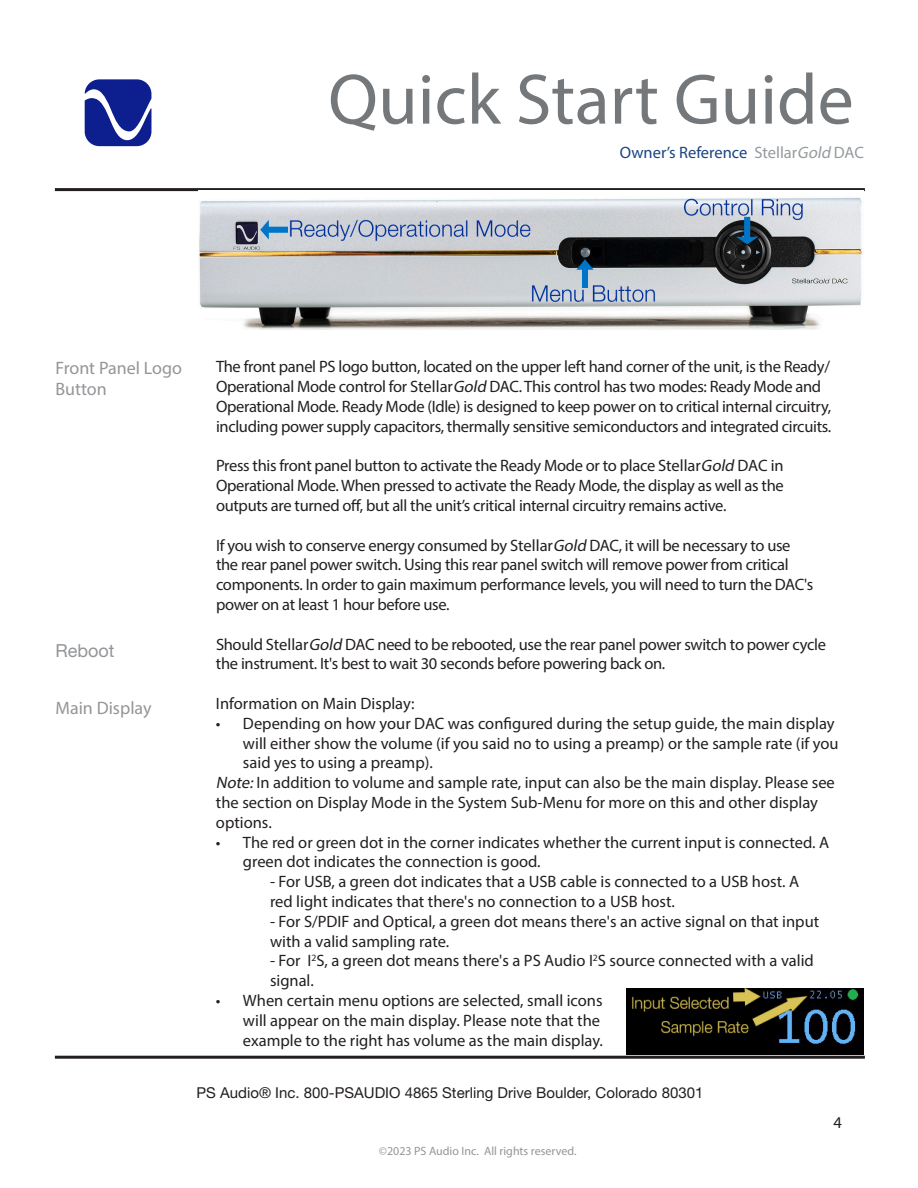
<style>
.page{position:relative;width:918px;height:1188px;background:#fff}
.page>*{position:absolute;margin:0;border:0;box-sizing:border-box;transform-origin:0 0}
.t1{font:72px "Myriad Pro";color:#75787b}
.TOC_subheads{font:18px/21.6px "Myriad Pro";color:#939598}
.t2{font:18px "Helvetica Neue";color:#939598}
.t3{font:16.5px/19.8px "Myriad Pro";letter-spacing:-.005em;color:#231f20}
.t4{font:16.5px "Myriad Pro";color:#1b4485}
.t5{font:15px "Helvetica Neue";color:#231f20}
.t6{font:12px "Myriad Pro";color:#939598}
.s1{color:#949b9d}
.s2{font-style:italic;color:#949b9d}
.s3{font-style:italic}
</style>
<div class="page">
<hr style="left:55px;top:188px;width:810px;height:3px;background:#231f20">
<hr style="left:55px;top:1056px;width:810px;height:3px;background:#231f20">
<svg style="left:85px;top:79px;width:66px;height:67px"></svg>
<img style="left:198px;top:198px;width:664px;height:132px">
<img style="left:626px;top:988px;width:238px;height:66px">
<h1 class="t1" style="left:328px;top:55px;width:527px">Quick Start Guide</h1>
<p class="t4" style="left:620px;top:143px;width:246px">Owner’s Reference <span class="s1">Stellar</span><span class="s2">Gold</span> <span class="s1">DAC</span></p>
<p class="TOC_subheads" style="left:55px;top:357px;width:128px">Front Panel Logo<br>Button</p>
<p class="t2" style="left:55px;top:638px;width:61px">Reboot</p>
<p class="TOC_subheads" style="left:55px;top:697px;width:98px">Main Display</p>
<p class="t3" style="left:216px;top:357px;width:617px">The front panel PS logo button, located on the upper left hand corner of the unit, is the Ready/ Operational Mode control for Stellar<span class="s3">Gold</span> DAC. This control has two modes: Ready Mode and Operational Mode. Ready Mode (Idle) is designed to keep power on to critical internal circuitry, including power supply capacitors, thermally sensitive semiconductors and integrated circuits.</p>
<p class="t3" style="left:216px;top:456px;width:569px;text-align:justify">Press this front panel button to activate the Ready Mode or to place Stellar<span class="s3">Gold</span> DAC in Operational Mode. When pressed to activate the Ready Mode, the display as well as the outputs are turned off, but all the unit’s critical internal circuitry remains active.</p>
<p class="t3" style="left:216px;top:535px;width:599px">If you wish to conserve energy consumed by Stellar<span class="s3">Gold</span> DAC, it will be necessary to use the rear panel power switch. Using this rear panel switch will remove power from critical components. In order to gain maximum performance levels, you will need to turn the DAC's power on at least 1 hour before use.</p>
<p class="t3" style="left:216px;top:634px;width:611px">Should Stellar<span class="s3">Gold</span> DAC need to be rebooted, use the rear panel power switch to power cycle the instrument. It's best to wait 30 seconds before powering back on.</p>
<p class="t3" style="left:216px;top:693px;width:200px">Information on Main Display:</p>
<p class="t3" style="left:243px;top:713px;width:597px;text-indent:-27px">• Depending on how your DAC was configured during the setup guide, the main display will either show the volume (if you said no to using a preamp) or the sample rate (if you said yes to using a preamp).</p>
<p class="t3" style="left:216px;top:772px;width:620px"><span class="s3">Note:</span>In addition to volume and sample rate, input can also be the main display. Please see the section on Display Mode in the System Sub-Menu for more on this and other display options.</p>
<p class="t3" style="left:243px;top:832px;width:588px;text-indent:-27px">• The red or green dot in the corner indicates whether the current input is connected. A green dot indicates the connection is good.</p>
<p class="t3" style="left:270px;top:871px;width:531px">- For USB, a green dot indicates that a USB cable is connected to a USB host. A</p>
<p class="t3" style="left:270px;top:891px;width:406px">red light indicates that there's no connection to a USB host.</p>
<p class="t3" style="left:270px;top:911px;width:551px">- For S/PDIF and Optical, a green dot means there's an active signal on that input</p>
<p class="t3" style="left:270px;top:931px;width:181px">with a valid sampling rate.</p>
<p class="t3" style="left:270px;top:951px;width:545px">- For I<sup>2</sup>S, a green dot means there's a PS Audio I<sup>2</sup>S source connected with a valid</p>
<p class="t3" style="left:270px;top:970px;width:45px">signal.</p>
<p class="t3" style="left:243px;top:990px;width:361px;text-indent:-27px">• When certain menu options are selected, small icons will appear on the main display. Please note that the example to the right has volume as the main display.</p>
<p class="t5" style="left:197px;top:1082px;width:508px">PS Audio® Inc. 800-PSAUDIO 4865 Sterling Drive Boulder, Colorado 80301</p>
<p class="t6" style="left:379px;top:1143px;width:199px">©2023 PS Audio Inc. All rights reserved.</p>
<p class="t3" style="left:833px;top:1113px;width:10px">4</p>
</div>
